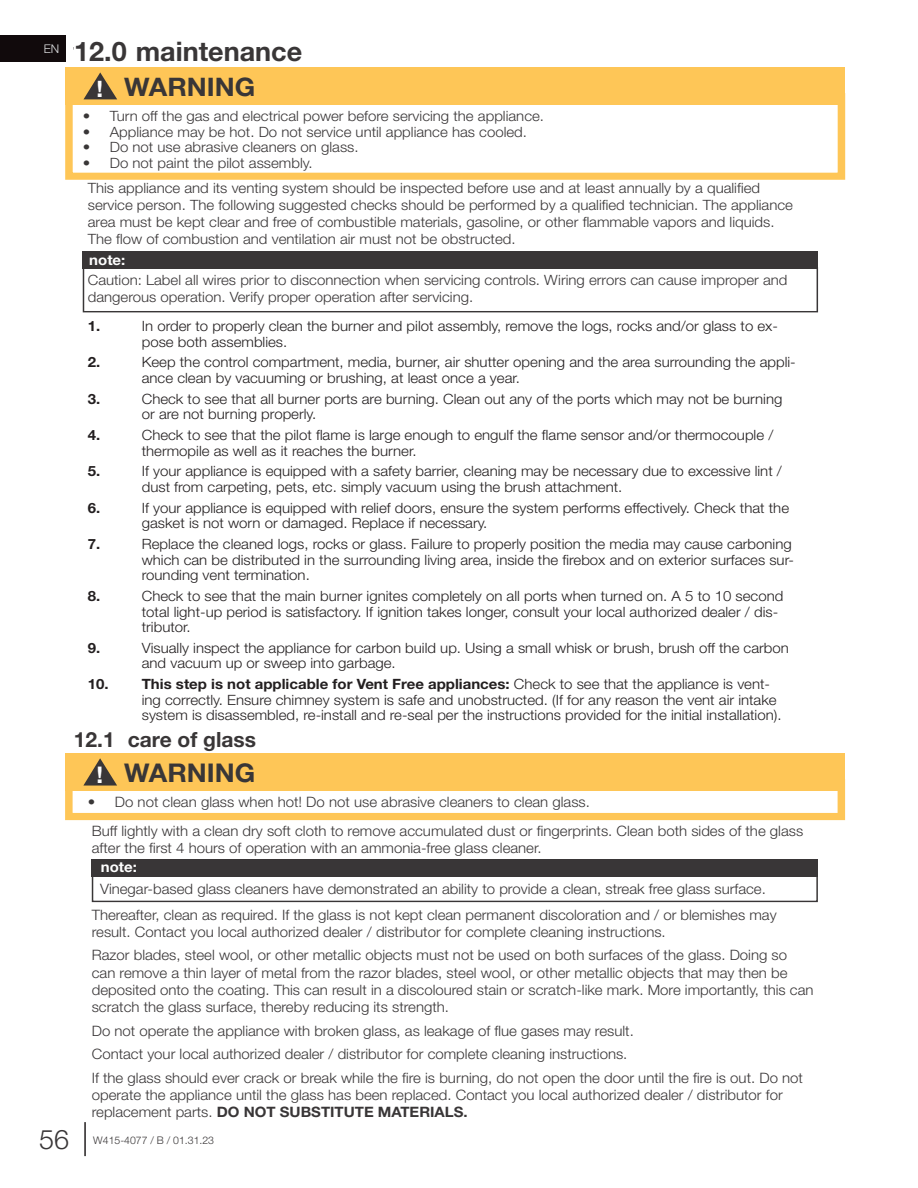
<style>
.page{position:relative;width:918px;height:1188px;background:#fff}
.page>*{position:absolute;margin:0;border:0;box-sizing:border-box;transform-origin:0 0}
.t1{font:700 27px "Helvetica Neue";color:#393637}
.t2{font:300 27px "Helvetica Neue";color:#393637}
.t3{font:700 25.8px "Helvetica Neue";color:#393637;scale:1.05 1}
.t4{font:700 25.5px "Helvetica Neue";color:#393637;scale:1.06 1}
.t5{font:700 21px "Helvetica Neue";color:#393637}
.t6{font:300 14.4px/17.2px "Helvetica Neue";color:#393637;scale:1.05 1}
.t7{font:700 14.4px "Helvetica Neue";color:#fff;scale:1.05 1}
.t8{font:300 14.25px/15.6px "Helvetica Neue";color:#231f20;scale:1.06 1}
.t9{font:300 14.25px/17px "Helvetica Neue";color:#393637;scale:1.06 1}
.t10{font:700 14.25px "Helvetica Neue";color:#231f20;scale:1.06 1}
.t11{font:700 14.25px "Helvetica Neue";color:#fff;scale:1.06 1}
.t12{font:300 12px "Helvetica Neue";color:#dcdddf}
.t13{font:300 10.5px "Helvetica Neue";color:#393637}
.s1{font-size:22.65px;color:#fff}
.s2{font-weight:700}
.s3{font-size:22.95px;color:#fff}
</style>
<div class="page">
<div style="left:0;top:36px;width:65px;height:26px;background:#110a0c"></div>
<hr style="left:84px;top:1122px;width:2px;height:34px;background:#231f20">
<div style="left:65px;top:93px;width:780px;height:87px;border:7px solid #fec657"></div>
<div style="left:65px;top:67px;width:780px;height:37px;background:#fec657"></div>
<svg style="left:84px;top:72px;width:33px;height:27px"></svg>
<div style="left:83px;top:267px;width:735px;height:45px;border:1px solid #393637"></div>
<div style="left:83px;top:251px;width:735px;height:17px;background:#393637"></div>
<div style="left:65px;top:779px;width:780px;height:41px;border:7px solid #fec657"></div>
<div style="left:65px;top:753px;width:780px;height:38px;background:#fec657"></div>
<svg style="left:83px;top:758px;width:34px;height:28px"></svg>
<div style="left:92px;top:875px;width:726px;height:27px;border:1px solid #393637"></div>
<div style="left:92px;top:859px;width:726px;height:18px;background:#393637"></div>
<p class="t12" style="left:44px;top:39px;width:17px">EN</p>
<h1 class="t1" style="left:74px;top:30px;width:229px">12.0 maintenance</h1>
<h3 class="t4" style="left:97px;top:67px;width:151px"><span class="s1">!</span> WARNING</h3>
<p class="t9" style="left:83px;top:107px;width:437px">• Turn off the gas and electrical power before servicing the appliance.</p>
<p class="t9" style="left:83px;top:123px;width:421px">• Appliance may be hot. Do not service until appliance has cooled.</p>
<p class="t9" style="left:83px;top:138px;width:262px">• Do not use abrasive cleaners on glass.</p>
<p class="t9" style="left:88px;top:150px;width:636px;line-height:25.3px;text-indent:-5px">• Do not paint the pilot assembly.<br>This appliance and its venting system should be inspected before use and at least annually by a qualified</p>
<p class="t9" style="left:88px;top:196px;width:667px">service person. The following suggested checks should be performed by a qualified technician. The appliance area must be kept clear and free of combustible materials, gasoline, or other flammable vapors and liquids.<br>The flow of combustion and ventilation air must not be obstructed.</p>
<h1 class="t1" style="left:74px;top:30px;width:111px">finishing</h1>
<p class="t11" style="left:89px;top:249px;width:36px">note:</p>
<p class="t9" style="left:88px;top:271px;width:662px">Caution: Label all wires prior to disconnection when servicing controls. Wiring errors can cause improper and dangerous operation. Verify proper operation after servicing.</p>
<p class="t10" style="left:88px;top:315px;width:13px">1.</p>
<p class="t8" style="left:142px;top:317px;width:602px">In order to properly clean the burner and pilot assembly, remove the logs, rocks and/or glass to ex&shy;pose both assemblies.</p>
<p class="t10" style="left:88px;top:351px;width:13px">2.</p>
<p class="t8" style="left:142px;top:354px;width:619px">Keep the control compartment, media, burner, air shutter opening and the area surrounding the appli&shy;ance clean by vacuuming or brushing, at least once a year.</p>
<p class="t10" style="left:88px;top:388px;width:13px">3.</p>
<p class="t8" style="left:142px;top:390px;width:606px">Check to see that all burner ports are burning. Clean out any of the ports which may not be burning or are not burning properly.</p>
<p class="t10" style="left:88px;top:424px;width:13px">4.</p>
<p class="t8" style="left:142px;top:426px;width:597px">Check to see that the pilot flame is large enough to engulf the flame sensor and/or thermocouple / thermopile as well as it reaches the burner.</p>
<p class="t10" style="left:88px;top:460px;width:13px">5.</p>
<p class="t8" style="left:142px;top:463px;width:605px">If your appliance is equipped with a safety barrier, cleaning may be necessary due to excessive lint / dust from carpeting, pets, etc. simply vacuum using the brush attachment.</p>
<p class="t10" style="left:88px;top:496px;width:13px">6.</p>
<p class="t8" style="left:142px;top:499px;width:612px">If your appliance is equipped with relief doors, ensure the system performs effectively. Check that the gasket is not worn or damaged. Replace if necessary.</p>
<p class="t10" style="left:88px;top:533px;width:13px">7.</p>
<p class="t8" style="left:142px;top:535px;width:617px">Replace the cleaned logs, rocks or glass. Failure to properly position the media may cause carboning which can be distributed in the surrounding living area, inside the firebox and on exterior surfaces sur&shy;rounding vent termination.</p>
<p class="t10" style="left:88px;top:585px;width:13px">8.</p>
<p class="t8" style="left:142px;top:587px;width:607px">Check to see that the main burner ignites completely on all ports when turned on. A 5 to 10 second total light-up period is satisfactory. If ignition takes longer, consult your local authorized dealer / dis&shy;tributor.</p>
<p class="t10" style="left:88px;top:637px;width:13px">9.</p>
<p class="t8" style="left:142px;top:639px;width:612px">Visually inspect the appliance for carbon build up. Using a small whisk or brush, brush off the carbon and vacuum up or sweep into garbage.</p>
<p class="t8" style="left:142px;top:675px;width:605px;text-indent:-54px"><span class="s2">10. This step is not applicable for Vent Free appliances:</span> Check to see that the appliance is vent&shy;ing correctly. Ensure chimney system is safe and unobstructed. (If for any reason the vent air intake system is disassembled, re-install and re-seal per the instructions provided for the initial installation).</p>
<h3 class="t5" style="left:74px;top:723px;width:184px">12.1 care of glass</h3>
<h2 class="t3" style="left:96px;top:752px;width:153px"><span class="s3">!</span> WARNING</h2>
<p class="t6" style="left:88px;top:793px;width:480px">• Do not clean glass when hot! Do not use abrasive cleaners to clean glass.</p>
<p class="t6" style="left:92px;top:821px;width:679px">Buff lightly with a clean dry soft cloth to remove accumulated dust or fingerprints. Clean both sides of the glass after the first 4 hours of operation with an ammonia-free glass cleaner.</p>
<p class="t7" style="left:101px;top:856px;width:36px">note:</p>
<p class="t6" style="left:100px;top:879px;width:636px">Vinegar-based glass cleaners have demonstrated an ability to provide a clean, streak free glass surface.</p>
<p class="t6" style="left:92px;top:905px;width:654px">Thereafter, clean as required. If the glass is not kept clean permanent discoloration and / or blemishes may result. Contact you local authorized dealer / distributor for complete cleaning instructions.</p>
<p class="t6" style="left:92px;top:946px;width:689px">Razor blades, steel wool, or other metallic objects must not be used on both surfaces of the glass. Doing so can remove a thin layer of metal from the razor blades, steel wool, or other metallic objects that may then be deposited onto the coating. This can result in a discoloured stain or scratch-like mark. More importantly, this can scratch the glass surface, thereby reducing its strength.</p>
<p class="t6" style="left:92px;top:1018px;width:679px;line-height:23.7px">Do not operate the appliance with broken glass, as leakage of flue gases may result.<br>Contact your local authorized dealer / distributor for complete cleaning instructions.<br>If the glass should ever crack or break while the fire is burning, do not open the door until the fire is out. Do not</p>
<p class="t6" style="left:92px;top:1086px;width:660px">operate the appliance until the glass has been replaced. Contact you local authorized dealer / distributor for replacement parts. <span class="s2">DO NOT SUBSTITUTE MATERIALS.</span></p>
<h1 class="t2" style="left:39px;top:1118px;width:32px">56</h1>
<p class="t13" style="left:93px;top:1132px;width:122px">W415-4077 / B / 01.31.23</p>
</div>
